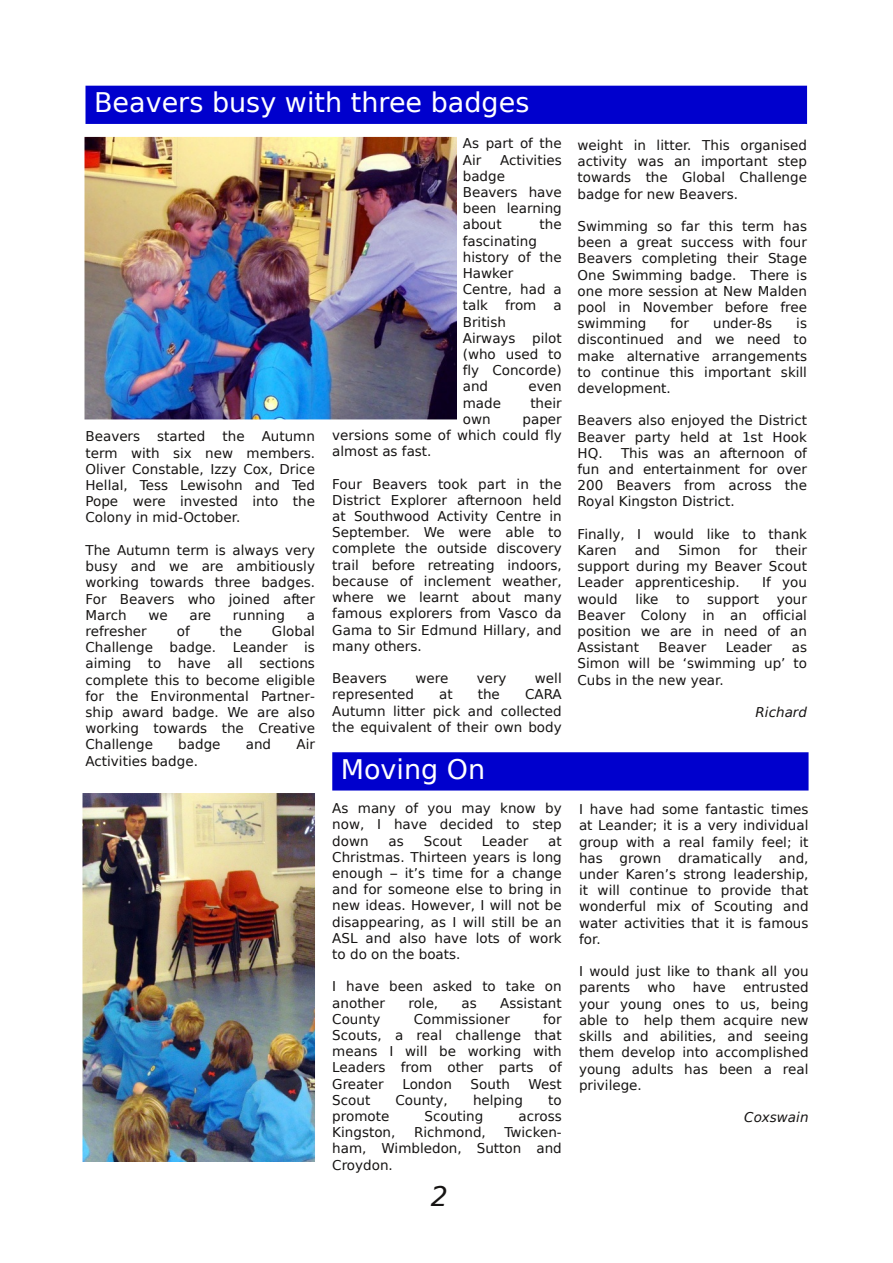
<style>
.page{position:relative;width:893px;height:1263px;background:#fff}
.page>*{position:absolute;margin:0;border:0;box-sizing:border-box;transform-origin:0 0}
.t1{font:27px "Bitstream Vera Sans";color:#fff}
.t2{font:italic 27px "Bitstream Vera Sans";color:#161413}
.t3{font:13.5px/16.2px "Bitstream Vera Sans";color:#161413;text-align:justify}
.t4{font:italic 13.5px "Bitstream Vera Sans";color:#161413}
</style>
<div class="page">
<div style="left:85px;top:86px;width:722px;height:38px;background:#0000cd"></div>
<img style="left:82px;top:793px;width:233px;height:368px">
<img style="left:84px;top:137px;width:372px;height:282px">
<div style="left:332px;top:752px;width:476px;height:38px;background:#0000cd"></div>
<h1 class="t1" style="left:94px;top:87px;width:437px">Beavers busy with three badges</h1>
<p class="t3" style="left:85px;top:429px;width:56px">Beavers</p>
<p class="t3" style="left:157px;top:429px;width:50px">started</p>
<p class="t3" style="left:223px;top:429px;width:24px">the</p>
<p class="t3" style="left:85px;top:429px;width:231px;text-indent:176px">Autumn term with six new members.<br>Oliver Constable, Izzy Cox, Drice Hellal, Tess Lewisohn and Ted Pope were invested into the Colony in mid-October.</p>
<p class="t3" style="left:85px;top:542px;width:231px">The Autumn term is always very busy and we are ambitiously working towards three badges.<br>For Beavers who joined after March</p>
<p class="t3" style="left:148px;top:607px;width:21px">we</p>
<p class="t3" style="left:189px;top:607px;width:23px">are</p>
<p class="t3" style="left:233px;top:607px;width:54px">running</p>
<p class="t3" style="left:307px;top:607px;width:10px">a</p>
<p class="t3" style="left:85px;top:623px;width:231px;text-indent:186px">Global Challenge badge. Leander is aiming to have all sections complete this to become eligible for the Environmental Partner&shy;ship award badge. We are also working towards the Creative Challenge</p>
<p class="t3" style="left:85px;top:623px;width:63px">refresher</p>
<p class="t3" style="left:177px;top:623px;width:15px">of</p>
<p class="t3" style="left:220px;top:623px;width:24px">the</p>
<p class="t3" style="left:178px;top:736px;width:44px">badge</p>
<p class="t3" style="left:246px;top:736px;width:27px">and</p>
<p class="t3" style="left:296px;top:736px;width:20px">Air</p>
<p class="t3" style="left:85px;top:753px;width:114px">Activities badge.</p>
<p class="t3" style="left:463px;top:136px;width:100px">As part of the<br>Air</p>
<p class="t3" style="left:463px;top:152px;width:100px;text-align:left;text-indent:37px">Activities badge<br>Beavers have been learning about</p>
<p class="t3" style="left:540px;top:217px;width:24px">the</p>
<p class="t3" style="left:463px;top:233px;width:100px;text-align:left">fascinating history of the<br>Hawker<br>Centre, had a talk</p>
<p class="t3" style="left:505px;top:298px;width:33px">from</p>
<p class="t3" style="left:553px;top:298px;width:10px">a</p>
<p class="t3" style="left:463px;top:314px;width:100px;text-align:left">British<br>Airways pilot (who used to fly Concorde) and</p>
<p class="t3" style="left:529px;top:379px;width:35px">even</p>
<p class="t3" style="left:463px;top:395px;width:40px">made</p>
<p class="t3" style="left:530px;top:395px;width:33px">their</p>
<p class="t3" style="left:463px;top:411px;width:29px">own</p>
<p class="t3" style="left:332px;top:411px;width:231px;text-indent:190px">paper versions some of which could fly almost as fast.</p>
<p class="t3" style="left:332px;top:476px;width:231px">Four Beavers took part in the District Explorer afternoon held at Southwood Activity Centre in September. We were able to complete the outside discovery trail before retreating indoors, because of inclement weather, where we learnt about many famous explorers from Vasco da Gama to Sir Edmund Hillary, and many others.</p>
<p class="t3" style="left:332px;top:670px;width:56px">Beavers</p>
<p class="t3" style="left:415px;top:670px;width:34px">were</p>
<p class="t3" style="left:477px;top:670px;width:31px">very</p>
<p class="t3" style="left:535px;top:670px;width:28px">well</p>
<p class="t3" style="left:332px;top:686px;width:83px">represented</p>
<p class="t3" style="left:439px;top:686px;width:15px">at</p>
<p class="t3" style="left:478px;top:686px;width:24px">the</p>
<p class="t3" style="left:332px;top:686px;width:231px;text-indent:193px">CARA Autumn litter pick and collected the equivalent of their own body</p>
<h1 class="t1" style="left:341px;top:753px;width:146px">Moving On</h1>
<p class="t3" style="left:332px;top:800px;width:231px">As many of you may know by now, I have decided to step down</p>
<p class="t3" style="left:389px;top:833px;width:17px">as</p>
<p class="t3" style="left:424px;top:833px;width:40px">Scout</p>
<p class="t3" style="left:482px;top:833px;width:48px">Leader</p>
<p class="t3" style="left:332px;top:833px;width:231px;text-indent:216px">at Christmas. Thirteen years is long enough – it’s time for a change and for someone else to bring in new ideas. However, I will not be disappearing, as I will still be an ASL and also have lots of work to do on the boats.</p>
<p class="t3" style="left:332px;top:978px;width:231px">I have been asked to take on another</p>
<p class="t3" style="left:408px;top:995px;width:31px">role,</p>
<p class="t3" style="left:462px;top:995px;width:17px">as</p>
<p class="t3" style="left:500px;top:995px;width:63px">Assistant</p>
<p class="t3" style="left:332px;top:1011px;width:50px">County</p>
<p class="t3" style="left:414px;top:1011px;width:98px">Commissioner</p>
<p class="t3" style="left:332px;top:1011px;width:231px;text-indent:211px">for Scouts, a real challenge that means I will be working with Leaders from other parts of Greater</p>
<p class="t3" style="left:402px;top:1076px;width:51px">London</p>
<p class="t3" style="left:471px;top:1076px;width:41px">South</p>
<p class="t3" style="left:529px;top:1076px;width:35px">West</p>
<p class="t3" style="left:332px;top:1092px;width:40px">Scout</p>
<p class="t3" style="left:395px;top:1092px;width:54px">County,</p>
<p class="t3" style="left:473px;top:1092px;width:52px">helping</p>
<p class="t3" style="left:548px;top:1092px;width:15px">to</p>
<p class="t3" style="left:332px;top:1108px;width:59px">promote</p>
<p class="t3" style="left:424px;top:1108px;width:60px">Scouting</p>
<p class="t3" style="left:518px;top:1108px;width:45px">across</p>
<p class="t3" style="left:332px;top:1124px;width:65px">Kingston,</p>
<p class="t3" style="left:414px;top:1124px;width:73px">Richmond,</p>
<p class="t3" style="left:332px;top:1124px;width:231px;text-indent:172px">Twicken&shy;ham, Wimbledon, Sutton and Croydon.</p>
<h1 class="t2" style="left:431px;top:1181px;width:19px">2</h1>
<p class="t3" style="left:577px;top:137px;width:231px">weight in litter. This organised activity was an important step towards the Global Challenge badge for new Beavers.</p>
<p class="t3" style="left:577px;top:218px;width:231px">Swimming so far this term has been a great success with four Beavers completing their Stage One Swimming badge. There is one more session at New Malden pool in November before free swimming</p>
<p class="t3" style="left:577px;top:315px;width:231px;text-indent:219px">is discontinued and we need to make alternative arrangements to continue this important skill development.</p>
<p class="t3" style="left:577px;top:413px;width:231px">Beavers also enjoyed the District Beaver party held at 1st Hook HQ. This was an afternoon of fun and entertainment for over 200 Beavers from across the Royal Kingston District.</p>
<p class="t3" style="left:577px;top:526px;width:231px">Finally, I would like to thank<br>Karen</p>
<p class="t3" style="left:670px;top:315px;width:20px">for</p>
<p class="t3" style="left:713px;top:315px;width:61px">under-8s</p>
<p class="t3" style="left:577px;top:542px;width:231px;text-indent:198px">their support during my Beaver Scout Leader apprenticeship.</p>
<p class="t3" style="left:635px;top:542px;width:27px">and</p>
<p class="t3" style="left:678px;top:542px;width:44px">Simon</p>
<p class="t3" style="left:739px;top:542px;width:20px">for</p>
<p class="t3" style="left:762px;top:575px;width:46px">If you</p>
<p class="t3" style="left:577px;top:591px;width:42px">would</p>
<p class="t3" style="left:635px;top:591px;width:25px">like</p>
<p class="t3" style="left:676px;top:591px;width:15px">to</p>
<p class="t3" style="left:707px;top:591px;width:53px">support</p>
<p class="t3" style="left:577px;top:591px;width:231px;text-indent:199px">your Beaver Colony in an official position we are in need of an Assistant</p>
<p class="t3" style="left:659px;top:639px;width:49px">Beaver</p>
<p class="t3" style="left:726px;top:639px;width:48px">Leader</p>
<p class="t3" style="left:577px;top:639px;width:231px;text-indent:214px">as Simon will be ‘swimming up’ to Cubs in the new year.</p>
<p class="t4" style="left:755px;top:704px;width:53px">Richard</p>
<p class="t3" style="left:579px;top:801px;width:231px">I have had some fantastic times at Leander; it is a very individual group with a real family feel; it has grown dramatically and, under Karen’s strong leadership, it will continue to provide that wonderful mix of Scouting and water activities that it is famous for.</p>
<p class="t3" style="left:579px;top:963px;width:231px">I would just like to thank all you parents</p>
<p class="t3" style="left:579px;top:980px;width:231px;text-indent:164px">entrusted your young ones to us, being able to help them acquire new skills and abilities, and seeing them develop into accomplished young adults has been a real privilege.</p>
<p class="t4" style="left:744px;top:1109px;width:66px">Coxswain</p>
<p class="t3" style="left:648px;top:980px;width:29px">who</p>
<p class="t3" style="left:693px;top:980px;width:35px">have</p>
</div>
